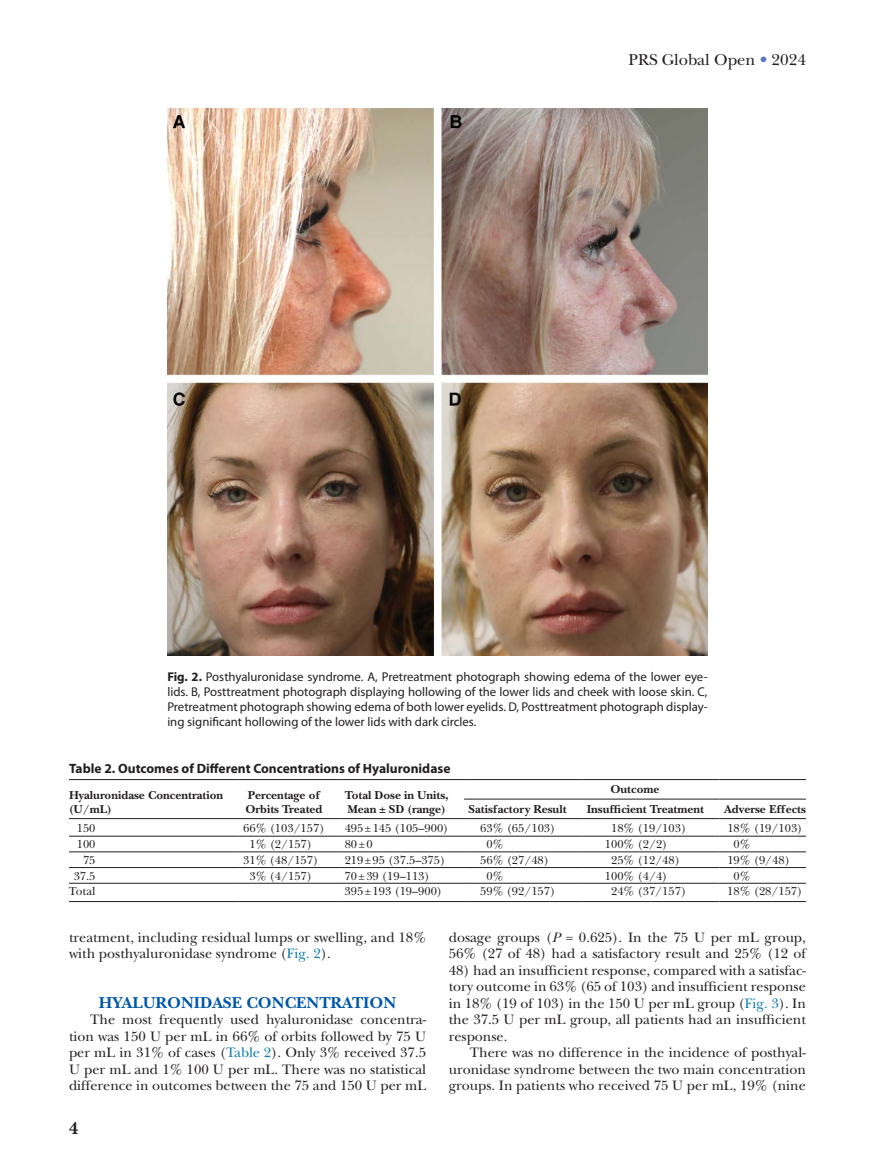
<style>
.page{position:relative;width:878px;height:1175px;background:#fff}
.page>*{position:absolute;margin:0;border:0;box-sizing:border-box;transform-origin:0 0}
.t1{font:700 18px "New Baskerville Std";color:#231f20}
.t2{font:700 16.5px "New Baskerville Std";color:#0157a8}
.t3{font:16.5px "New Baskerville Std";color:#231f20}
.t4{font:14.25px/16.5px "New Baskerville Std";color:#231f20;text-align:justify}
.t5{font:700 13.5px "Myriad Pro";color:#231f20}
.t6{font:12.75px/15px "Myriad Pro";color:#231f20;text-align:justify}
.t7{font:12px "New Baskerville Std";color:#231f20}
.t8{font:700 12px/13.5px "New Baskerville Std";color:#231f20}
.s1{color:#5779bc}
.s2{font-weight:700}
.s3{color:#0f7eac}
.s4{font-style:italic}
</style>
<div class="page">
<img style="left:167px;top:108px;width:540px;height:547px">
<hr style="left:69px;top:779px;width:170px;height:1px;background:#231f20">
<hr style="left:69px;top:818px;width:170px;height:1px;background:#231f20">
<hr style="left:239px;top:779px;width:101px;height:1px;background:#231f20">
<hr style="left:239px;top:818px;width:101px;height:1px;background:#231f20">
<hr style="left:340px;top:779px;width:124px;height:1px;background:#231f20">
<hr style="left:340px;top:818px;width:124px;height:1px;background:#231f20">
<hr style="left:464px;top:779px;width:118px;height:1px;background:#231f20">
<hr style="left:582px;top:779px;width:137px;height:1px;background:#231f20">
<hr style="left:719px;top:779px;width:86px;height:1px;background:#231f20">
<hr style="left:464px;top:798px;width:118px;height:1px;background:#231f20">
<hr style="left:464px;top:818px;width:118px;height:1px;background:#231f20">
<hr style="left:582px;top:798px;width:137px;height:1px;background:#231f20">
<hr style="left:582px;top:818px;width:137px;height:1px;background:#231f20">
<hr style="left:719px;top:798px;width:86px;height:1px;background:#231f20">
<hr style="left:719px;top:818px;width:86px;height:1px;background:#231f20">
<hr style="left:69px;top:835px;width:170px;height:1px;background:#231f20">
<hr style="left:239px;top:835px;width:101px;height:1px;background:#231f20">
<hr style="left:340px;top:835px;width:124px;height:1px;background:#231f20">
<hr style="left:464px;top:835px;width:118px;height:1px;background:#231f20">
<hr style="left:582px;top:835px;width:137px;height:1px;background:#231f20">
<hr style="left:719px;top:835px;width:86px;height:1px;background:#231f20">
<hr style="left:69px;top:851px;width:170px;height:1px;background:#231f20">
<hr style="left:239px;top:851px;width:101px;height:1px;background:#231f20">
<hr style="left:340px;top:851px;width:124px;height:1px;background:#231f20">
<hr style="left:464px;top:851px;width:118px;height:1px;background:#231f20">
<hr style="left:582px;top:851px;width:137px;height:1px;background:#231f20">
<hr style="left:719px;top:851px;width:86px;height:1px;background:#231f20">
<hr style="left:69px;top:867px;width:170px;height:1px;background:#231f20">
<hr style="left:239px;top:867px;width:101px;height:1px;background:#231f20">
<hr style="left:340px;top:867px;width:124px;height:1px;background:#231f20">
<hr style="left:464px;top:867px;width:118px;height:1px;background:#231f20">
<hr style="left:582px;top:867px;width:137px;height:1px;background:#231f20">
<hr style="left:719px;top:867px;width:86px;height:1px;background:#231f20">
<hr style="left:69px;top:883px;width:170px;height:1px;background:#231f20">
<hr style="left:69px;top:901px;width:170px;height:1px;background:#231f20">
<hr style="left:239px;top:883px;width:101px;height:1px;background:#231f20">
<hr style="left:239px;top:901px;width:101px;height:1px;background:#231f20">
<hr style="left:340px;top:883px;width:124px;height:1px;background:#231f20">
<hr style="left:340px;top:901px;width:124px;height:1px;background:#231f20">
<hr style="left:464px;top:883px;width:118px;height:1px;background:#231f20">
<hr style="left:464px;top:901px;width:118px;height:1px;background:#231f20">
<hr style="left:582px;top:883px;width:137px;height:1px;background:#231f20">
<hr style="left:582px;top:901px;width:137px;height:1px;background:#231f20">
<hr style="left:719px;top:883px;width:86px;height:1px;background:#231f20">
<hr style="left:719px;top:901px;width:86px;height:1px;background:#231f20">
<p class="t3" style="left:628px;top:50px;width:179px">PRS Global Open <span class="s1">•</span> 2024</p>
<p class="t6" style="left:167px;top:669px;width:542px"><span class="s2">Fig. 2.</span> Posthyaluronidase syndrome. A, Pretreatment photograph showing edema of the lower eye&shy;lids. B, Posttreatment photograph displaying hollowing of the lower lids and cheek with loose skin. C, Pretreatment photograph showing edema of both lower eyelids. D, Posttreatment photograph display&shy;ing significant hollowing of the lower lids with dark circles.</p>
<p class="t5" style="left:69px;top:760px;width:383px">Table 2. Outcomes of Different Concentrations of Hyaluronidase</p>
<p class="t8" style="left:69px;top:788px;width:156px">Hyaluronidase Concentration (U/mL)</p>
<p class="t8" style="left:245px;top:788px;width:79px">Percentage of<br>Orbits Treated</p>
<p class="t8" style="left:345px;top:788px;width:105px">Total Dose in Units,<br>Mean ± SD (range)</p>
<p class="t8" style="left:610px;top:782px;width:50px">Outcome</p>
<p class="t8" style="left:468px;top:802px;width:99px">Satisfactory Result</p>
<p class="t8" style="left:586px;top:802px;width:119px">Insufficient Treatment</p>
<p class="t8" style="left:724px;top:802px;width:83px">Adverse Effects</p>
<p class="t7" style="left:77px;top:821px;width:20px">150</p>
<p class="t7" style="left:243px;top:821px;width:83px">66% (103/157)</p>
<p class="t7" style="left:344px;top:821px;width:105px">495±145 (105–900)</p>
<p class="t7" style="left:480px;top:821px;width:77px">63% (65/103)</p>
<p class="t7" style="left:611px;top:821px;width:77px">18% (19/103)</p>
<p class="t7" style="left:727px;top:821px;width:77px">18% (19/103)</p>
<p class="t7" style="left:77px;top:837px;width:20px">100</p>
<p class="t7" style="left:249px;top:837px;width:64px">1% (2/157)</p>
<p class="t7" style="left:344px;top:837px;width:29px">80±0</p>
<p class="t7" style="left:486px;top:837px;width:19px">0%</p>
<p class="t7" style="left:605px;top:837px;width:64px">100% (2/2)</p>
<p class="t7" style="left:733px;top:837px;width:19px">0%</p>
<p class="t7" style="left:83px;top:853px;width:14px">75</p>
<p class="t7" style="left:243px;top:853px;width:77px">31% (48/157)</p>
<p class="t7" style="left:344px;top:853px;width:102px">219±95 (37.5–375)</p>
<p class="t7" style="left:480px;top:853px;width:70px">56% (27/48)</p>
<p class="t7" style="left:611px;top:853px;width:70px">25% (12/48)</p>
<p class="t7" style="left:727px;top:853px;width:64px">19% (9/48)</p>
<p class="t7" style="left:74px;top:868px;width:23px">37.5</p>
<p class="t7" style="left:249px;top:868px;width:64px">3% (4/157)</p>
<p class="t7" style="left:344px;top:868px;width:87px">70±39 (19–113)</p>
<p class="t7" style="left:486px;top:868px;width:19px">0%</p>
<p class="t7" style="left:605px;top:868px;width:64px">100% (4/4)</p>
<p class="t7" style="left:733px;top:868px;width:19px">0%</p>
<p class="t7" style="left:69px;top:884px;width:28px">Total</p>
<p class="t7" style="left:344px;top:884px;width:99px">395±193 (19–900)</p>
<p class="t7" style="left:480px;top:884px;width:77px">59% (92/157)</p>
<p class="t7" style="left:611px;top:884px;width:77px">24% (37/157)</p>
<p class="t7" style="left:727px;top:884px;width:77px">18% (28/157)</p>
<p class="t4" style="left:69px;top:929px;width:358px">treatment, including residual lumps or swelling, and 18% with posthyaluronidase syndrome (<span class="s3">Fig. 2</span>).</p>
<p class="t2" style="left:99px;top:992px;width:299px">HYALURONIDASE CONCENTRATION</p>
<p class="t4" style="left:69px;top:1011px;width:359px;text-indent:21px">The most frequently used hyaluronidase concentra&shy;tion was 150 U per mL in 66% of orbits followed by 75 U per mL in 31% of cases (<span class="s3">Table 2</span>). Only 3% received 37.5<br>U per mL and 1% 100 U per mL. There was no statistical difference in outcomes between the 75 and 150 U per mL</p>
<p class="t1" style="left:69px;top:1118px;width:11px">4</p>
<p class="t4" style="left:449px;top:929px;width:359px">dosage groups (<span class="s4">P</span> = 0.625). In the 75 U per mL group,<br>56% (27 of 48) had a satisfactory result and 25% (12 of</p>
<p class="t4" style="left:449px;top:962px;width:359px">48) had an insufficient response, compared with a satisfac&shy;tory outcome in 63% (65 of 103) and insufficient response in 18% (19 of 103) in the 150 U per mL group (<span class="s3">Fig. 3</span>). In the 37.5 U per mL group, all patients had an insufficient response.</p>
<p class="t4" style="left:449px;top:1044px;width:358px;text-indent:21px">There was no difference in the incidence of posthyal&shy;uronidase syndrome between the two main concentration groups. In patients who received 75 U per mL, 19% (nine</p>
</div>
